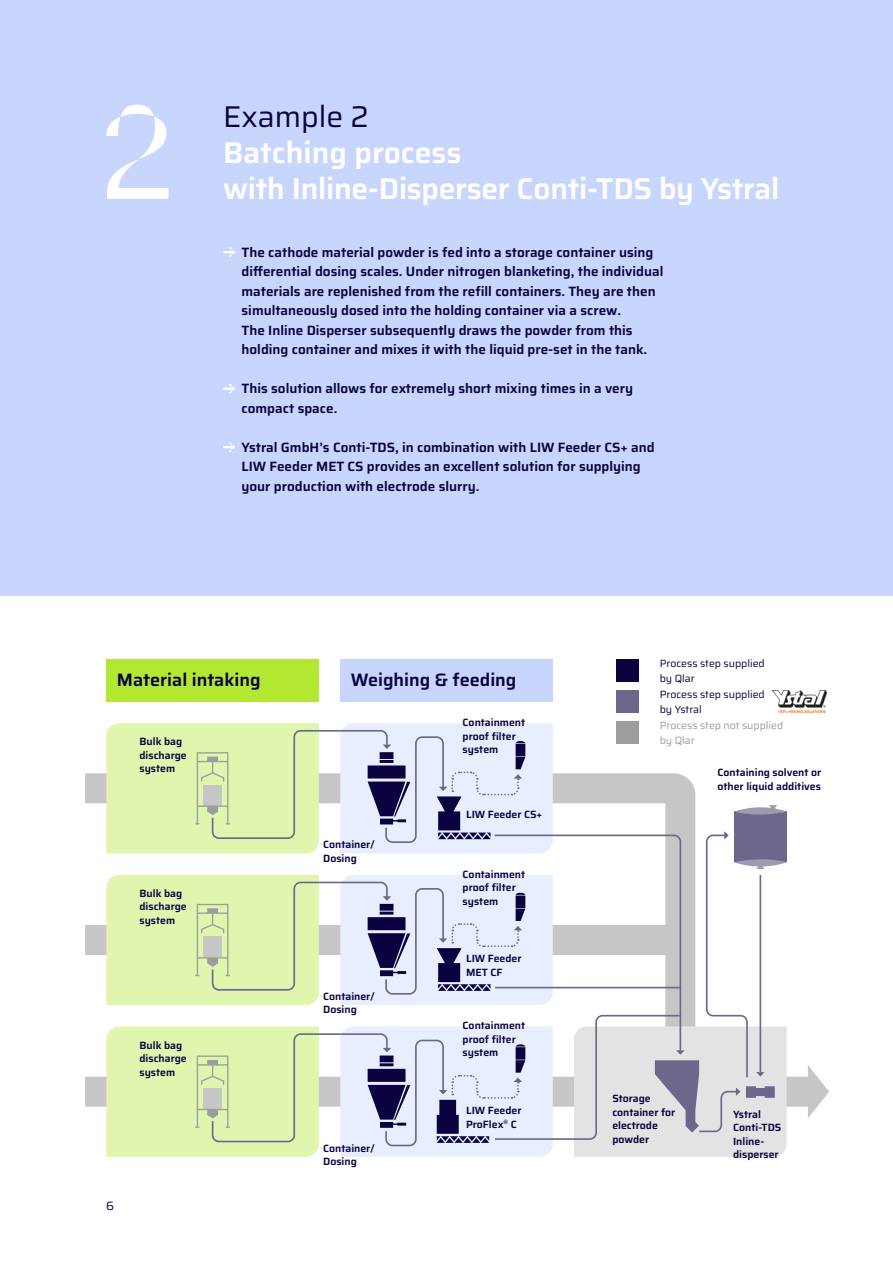
<style>
.page{position:relative;width:893px;height:1263px;background:#fff}
.page>*{position:absolute;margin:0;border:0;box-sizing:border-box;transform-origin:0 0}
.t1{font:600 30px/36px "Saira";letter-spacing:-.01em;color:#fff}
.t2{font:30px "Saira";color:#0a033f}
.t3{font:600 18px "Saira";color:#0a033f}
.t4{font:600 13.5px/19.5px "Saira";color:#0a033f}
.t5{font:12px "Saira";color:#0a033f}
.t6{font:600 10.5px/13.5px "Saira";color:#0a033f}
.t7{font:10.5px/15px "Saira";color:#0a033f}
.t8{font:10.5px/15px "Saira";color:#9d9d9d}
</style>
<div class="page">
<div style="left:0;top:0;width:893px;height:595px;background:#c8d5fd"></div>
<svg style="left:106px;top:105px;width:62px;height:94px"></svg>
<svg style="left:223px;top:247px;width:12px;height:10px"></svg>
<svg style="left:223px;top:384px;width:12px;height:9px"></svg>
<svg style="left:223px;top:442px;width:12px;height:10px"></svg>
<div style="left:772px;top:1077px;width:41px;height:30px;background:#c6c6c6"></div>
<svg style="left:808px;top:1065px;width:21px;height:53px"></svg>
<svg style="left:85px;top:773px;width:21px;height:334px"></svg>
<div style="left:85px;top:925px;width:595px;height:30px;background:#c6c6c6"></div>
<div style="left:106px;top:659px;width:213px;height:43px;background:#b2e732"></div>
<div style="left:340px;top:659px;width:213px;height:43px;background:#c8d5fd"></div>
<div style="left:616px;top:659px;width:22px;height:22px;background:#0a033f"></div>
<div style="left:616px;top:722px;width:22px;height:22px;background:#9d9d9d"></div>
<div style="left:616px;top:690px;width:22px;height:23px;background:#6c688c"></div>
<img style="left:772px;top:690px;width:54px;height:23px">
<svg style="left:106px;top:723px;width:681px;height:434px"></svg>
<h1 class="t2" style="left:223px;top:92px;width:147px">Example 2</h1>
<h1 class="t1" style="left:223px;top:133px;width:558px">Batching process<br>with Inline-Disperser Conti-TDS by Ystral</h1>
<p class="t4" style="left:242px;top:242px;width:423px">The cathode material powder is fed into a storage container using differential dosing scales. Under nitrogen blanketing, the individual materials are replenished from the refill containers. They are then simultaneously dosed into the holding container via a screw.<br>The Inline Disperser subsequently draws the powder from this holding container and mixes it with the liquid pre-set in the tank.</p>
<p class="t4" style="left:242px;top:378px;width:393px">This solution allows for extremely short mixing times in a very compact space.</p>
<p class="t4" style="left:242px;top:437px;width:415px">Ystral GmbH’s Conti-TDS, in combination with LIW Feeder CS+ and<br>LIW Feeder MET CS provides an excellent solution for supplying your production with electrode slurry.</p>
<h2 class="t3" style="left:117px;top:665px;width:145px">Material intaking</h2>
<h2 class="t3" style="left:351px;top:665px;width:167px">Weighing &amp; feeding</h2>
<p class="t6" style="left:139px;top:734px;width:49px">Bulk bag discharge system</p>
<p class="t6" style="left:139px;top:886px;width:49px">Bulk bag discharge system</p>
<p class="t6" style="left:139px;top:1038px;width:49px">Bulk bag discharge system</p>
<p class="t5" style="left:106px;top:1196px;width:9px">6</p>
<p class="t6" style="left:323px;top:837px;width:53px">Container/<br>Dosing</p>
<p class="t6" style="left:323px;top:989px;width:53px">Container/<br>Dosing</p>
<p class="t6" style="left:323px;top:1141px;width:53px">Container/<br>Dosing</p>
<p class="t6" style="left:463px;top:715px;width:64px">Containment proof filter system</p>
<p class="t6" style="left:466px;top:807px;width:78px">LIW Feeder CS+</p>
<p class="t6" style="left:463px;top:867px;width:64px">Containment proof filter system</p>
<p class="t6" style="left:466px;top:952px;width:57px">LIW Feeder<br>MET CF</p>
<p class="t6" style="left:463px;top:1018px;width:64px">Containment proof filter system</p>
<p class="t6" style="left:466px;top:1103px;width:57px">LIW Feeder<br>ProFlex<sup>®</sup> C</p>
<p class="t7" style="left:660px;top:655px;width:107px">Process step supplied by Qlar</p>
<p class="t8" style="left:660px;top:717px;width:125px">Process step not supplied by Qlar</p>
<p class="t7" style="left:660px;top:686px;width:107px">Process step supplied by Ystral</p>
<p class="t6" style="left:717px;top:765px;width:105px">Containing solvent or other liquid additives</p>
<p class="t6" style="left:612px;top:1091px;width:65px">Storage container for electrode powder</p>
<p class="t6" style="left:733px;top:1107px;width:50px">Ystral<br>Conti-TDS<br>Inline&shy;disperser</p>
</div>
